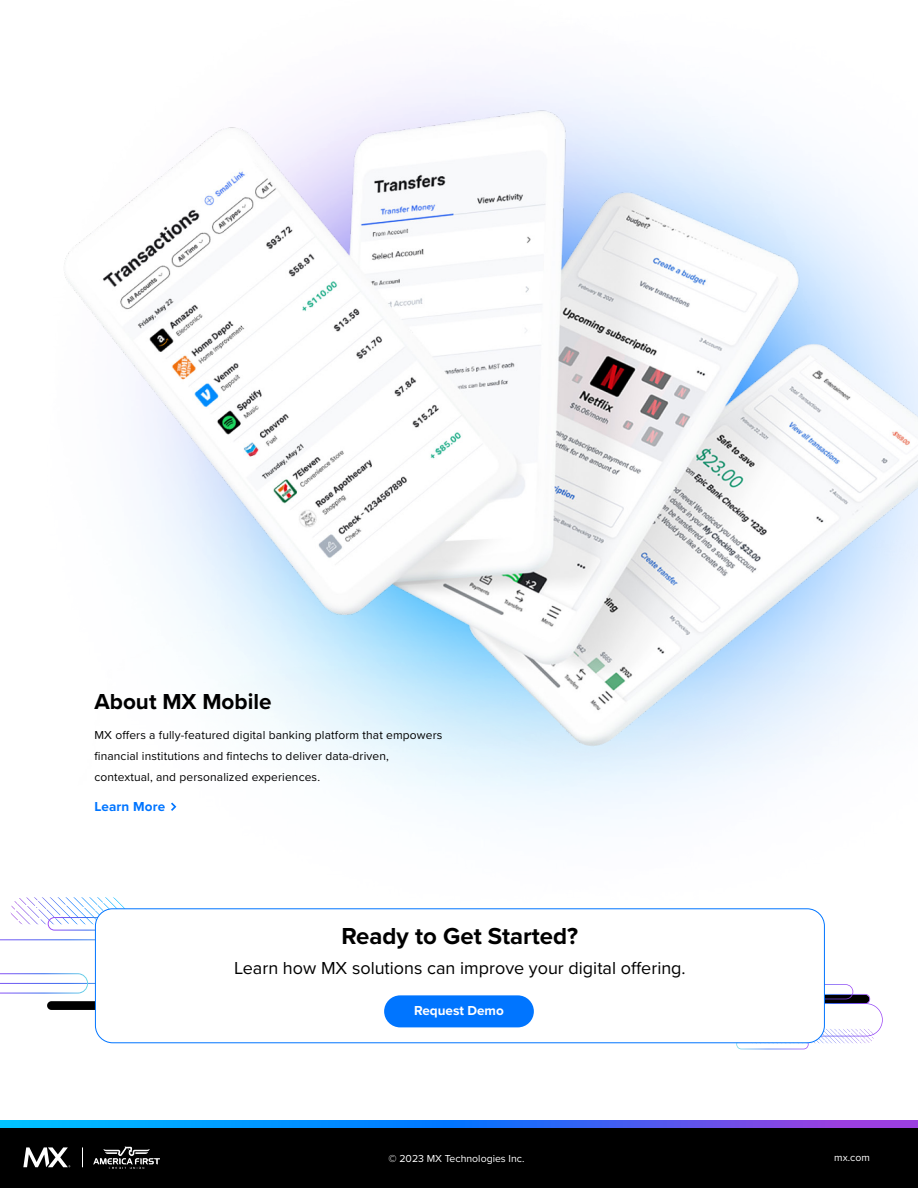
<style>
.page{position:relative;width:918px;height:1188px;background:#fff}
.page>*{position:absolute;margin:0;border:0;box-sizing:border-box;transform-origin:0 0}
.t1{font:700 24px "Proxima Nova";color:#000}
.t2{font:700 22.5px "Proxima Nova";color:#000}
.t3{font:18px "Proxima Nova";color:#000}
.t4{font:700 13.5px "Proxima Nova";color:#fff}
.t5{font:700 13.5px "Proxima Nova";letter-spacing:.01em;color:#0075ff}
.t6{font:12px/21px "Proxima Nova";letter-spacing:.01em;color:#000}
.t7{font:10.5px "Proxima Nova";color:#fff}
</style>
<div class="page">
<img style="left:387px;top:785px;width:434px;height:130px">
<img style="left:64px;top:85px;width:854px;height:700px">
<div style="left:47px;top:1001px;width:55px;height:9px;background:#000;border-radius:4px"></div>
<svg style="left:714px;top:984px;width:169px;height:65px"></svg>
<svg style="left:11px;top:902px;width:106px;height:29px"></svg>
<svg style="left:0;top:939px;width:95px;height:55px"></svg>
<div style="left:0;top:1128px;width:918px;height:60px;background:#000"></div>
<svg style="left:0;top:1120px;width:918px;height:8px;background:#2e78f5"></svg>
<div style="left:95px;top:909px;width:729px;height:134px;background:#fff;border-radius:17px"></div>
<div style="left:95px;top:908px;width:730px;height:135px;border:1px solid #0075ff;border-radius:17px"></div>
<div style="left:384px;top:995px;width:150px;height:32px;background:#0075ff;border-radius:16px"></div>
<svg style="left:171px;top:802px;width:6px;height:9px"></svg>
<svg style="left:23px;top:1147px;width:47px;height:20px"></svg>
<svg style="left:82px;top:1147px;width:1px;height:20px"></svg>
<img style="left:94px;top:1147px;width:65px;height:21px">
<h2 class="t2" style="left:94px;top:685px;width:179px">About MX Mobile</h2>
<p class="t6" style="left:94px;top:724px;width:349px">MX offers a fully-featured digital banking platform that empowers financial institutions and fintechs to deliver data-driven, contextual, and personalized experiences.</p>
<p class="t5" style="left:94px;top:796px;width:72px">Learn More</p>
<h1 class="t1" style="left:342px;top:918px;width:238px">Ready to Get Started?</h1>
<h3 class="t3" style="left:234px;top:954px;width:453px">Learn how MX solutions can improve your digital offering.</h3>
<p class="t4" style="left:414px;top:1001px;width:91px">Request Demo</p>
<p class="t7" style="left:389px;top:1151px;width:137px">© 2023 MX Technologies Inc.</p>
<p class="t7" style="left:834px;top:1150px;width:37px">mx.com</p>
</div>
